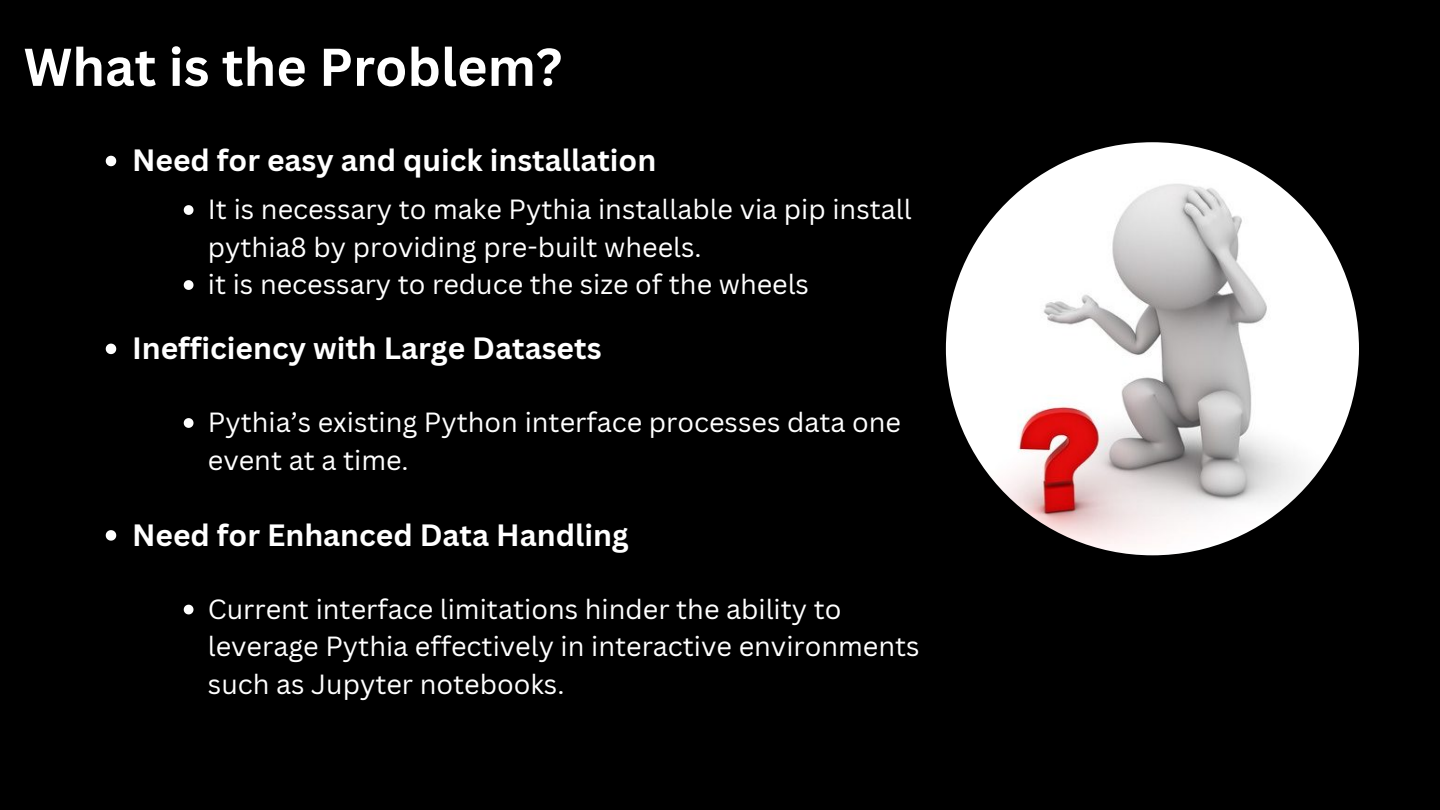
<style>
.page{position:relative;width:1440px;height:810px;background:#000}
.page>*{position:absolute;margin:0;border:0;box-sizing:border-box;transform-origin:0 0}
.t1{font:700 52px "Canva Sans";color:#fff}
.t2{font:700 30px "Canva Sans";color:#fff}
.t3{font:27px/37.5px "Canva Sans";color:#fff}
</style>
<div class="page">
<svg style="left:106px;top:344px;width:10px;height:10px"></svg>
<svg style="left:184px;top:418px;width:10px;height:10px"></svg>
<svg style="left:106px;top:530px;width:10px;height:11px"></svg>
<svg style="left:184px;top:605px;width:10px;height:9px"></svg>
<img style="left:946px;top:142px;width:413px;height:413px;border-radius:50%">
<svg style="left:106px;top:156px;width:10px;height:10px"></svg>
<svg style="left:184px;top:205px;width:10px;height:10px"></svg>
<svg style="left:184px;top:280px;width:10px;height:10px"></svg>
<h1 class="t1" style="left:24px;top:30px;width:540px">What is the Problem?</h1>
<p class="t2" style="left:132px;top:139px;width:526px">Need for easy and quick installation</p>
<p class="t3" style="left:208px;top:190px;width:705px">It is necessary to make Pythia installable via pip install pythia8 by providing pre-built wheels.</p>
<p class="t3" style="left:208px;top:265px;width:603px">it is necessary to reduce the size of the wheels</p>
<p class="t2" style="left:132px;top:327px;width:471px">Inefficiency with Large Datasets</p>
<p class="t3" style="left:208px;top:403px;width:695px">Pythia’s existing Python interface processes data one event at a time.</p>
<p class="t2" style="left:132px;top:514px;width:498px">Need for Enhanced Data Handling</p>
<p class="t3" style="left:208px;top:590px;width:713px">Current interface limitations hinder the ability to leverage Pythia effectively in interactive environments such as Jupyter notebooks.</p>
</div>
